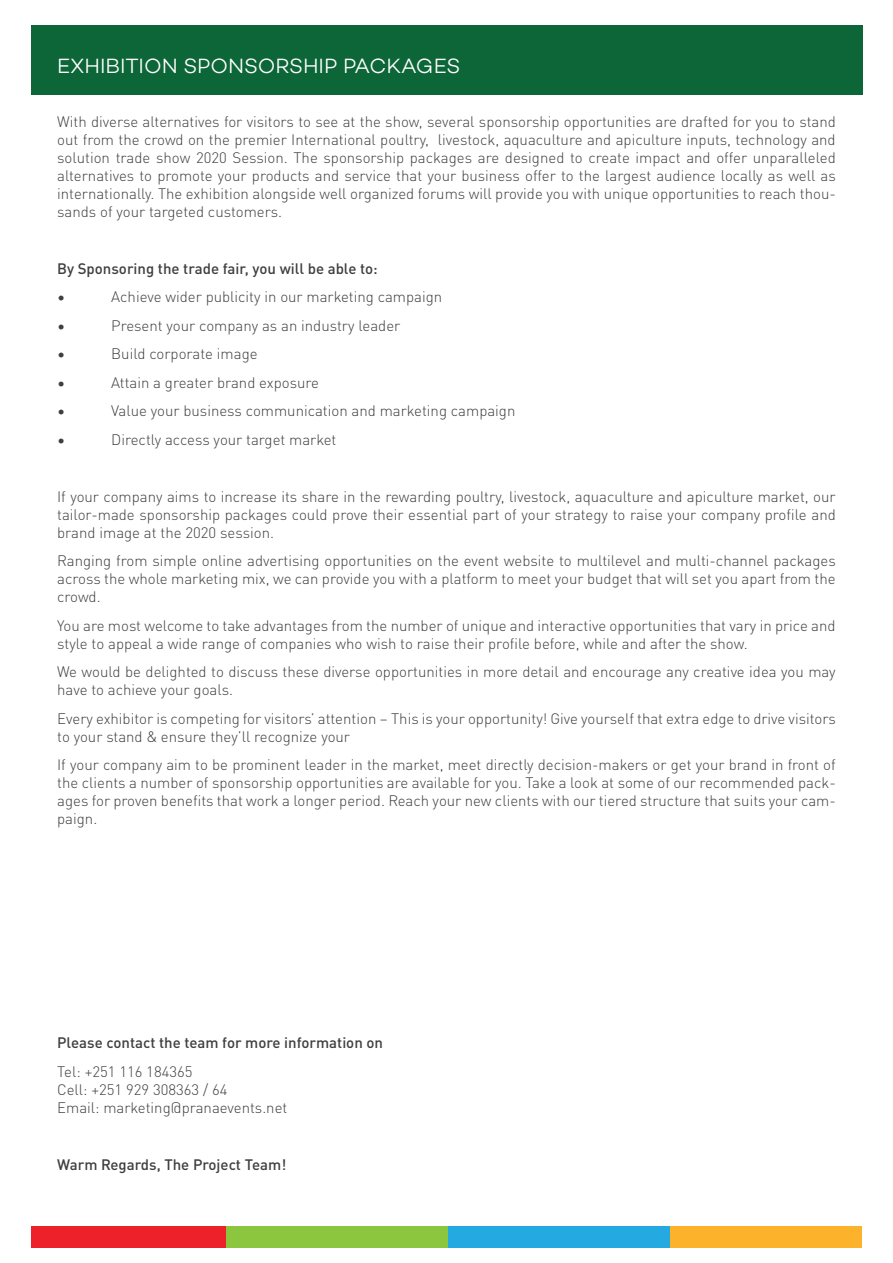
<style>
.page{position:relative;width:893px;height:1263px;background:#fff}
.page>*{position:absolute;margin:0;border:0;box-sizing:border-box;transform-origin:0 0}
.t1{font:21px "Campton Light DEMO";color:#fff}
.t2{font:300 15px/18px "DIN Pro";color:#3e3e3f;text-align:justify}
.t3{font:500 15px "DIN Pro";color:#3e3e3f}
</style>
<div class="page">
<div style="left:31px;top:26px;width:831px;height:69px;background:#0c6638"></div>
<div style="left:31px;top:1226px;width:196px;height:21px;background:#ec2129"></div>
<div style="left:227px;top:1226px;width:222px;height:21px;background:#8bc63e"></div>
<div style="left:449px;top:1226px;width:222px;height:21px;background:#24aae1"></div>
<div style="left:671px;top:1226px;width:191px;height:21px;background:#fcb32b"></div>
<h1 class="t1" style="left:57px;top:55px;width:405px">EXHIBITION SPONSORSHIP PACKAGES</h1>
<p class="t2" style="left:57px;top:111px;width:780px">With diverse alternatives for visitors to see at the show, several sponsorship opportunities are drafted for you to stand out from the crowd on the premier International poultry, livestock, aquaculture and apiculture inputs, technology and solution trade show 2020 Session. The sponsorship packages are designed to create impact and offer unparalleled alternatives to promote your products and service that your business offer to the largest audience locally as well as internationally. The exhibition alongside well organized forums will provide you with unique opportunities to reach thou&shy;sands of your targeted customers.</p>
<p class="t3" style="left:57px;top:257px;width:322px">By Sponsoring the trade fair, you will be able to:</p>
<p class="t2" style="left:57px;top:287px;width:10px">•</p>
<p class="t2" style="left:111px;top:287px;width:333px">Achieve wider publicity in our marketing campaign</p>
<p class="t2" style="left:57px;top:315px;width:10px">•</p>
<p class="t2" style="left:111px;top:315px;width:291px">Present your company as an industry leader</p>
<p class="t2" style="left:57px;top:344px;width:10px">•</p>
<p class="t2" style="left:111px;top:344px;width:148px">Build corporate image</p>
<p class="t2" style="left:57px;top:372px;width:10px">•</p>
<p class="t2" style="left:111px;top:372px;width:209px">Attain a greater brand exposure</p>
<p class="t2" style="left:57px;top:401px;width:10px">•</p>
<p class="t2" style="left:111px;top:401px;width:406px">Value your business communication and marketing campaign</p>
<p class="t2" style="left:57px;top:429px;width:10px">•</p>
<p class="t2" style="left:111px;top:429px;width:227px">Directly access your target market</p>
<p class="t2" style="left:57px;top:486px;width:780px">If your company aims to increase its share in the rewarding poultry, livestock, aquaculture and apiculture market, our tailor-made sponsorship packages could prove their essential part of your strategy to raise your company profile and brand image at the 2020 session.</p>
<p class="t2" style="left:57px;top:551px;width:780px">Ranging from simple online advertising opportunities on the event website to multilevel and multi-channel packages across the whole marketing mix, we can provide you with a platform to meet your budget that will set you apart from the crowd.</p>
<p class="t2" style="left:57px;top:615px;width:780px">You are most welcome to take advantages from the number of unique and interactive opportunities that vary in price and style to appeal a wide range of companies who wish to raise their profile before, while and after the show.</p>
<p class="t2" style="left:57px;top:662px;width:780px">We would be delighted to discuss these diverse opportunities in more detail and encourage any creative idea you may have to achieve your goals.</p>
<p class="t2" style="left:57px;top:708px;width:780px">Every exhibitor is competing for visitors’ attention – This is your opportunity! Give yourself that extra edge to drive visitors to your stand &amp; ensure they’ll recognize your</p>
<p class="t2" style="left:57px;top:755px;width:780px">If your company aim to be prominent leader in the market, meet directly decision-makers or get your brand in front of the clients a number of sponsorship opportunities are available for you. Take a look at some of our recommended pack&shy;ages for proven benefits that work a longer period. Reach your new clients with our tiered structure that suits your cam&shy;paign.</p>
<p class="t3" style="left:57px;top:1031px;width:327px">Please contact the team for more information on</p>
<p class="t2" style="left:57px;top:1061px;width:232px;text-align:left">Tel: +251 116 184365<br>Cell: +251 929 308363 / 64<br>Email: marketing@pranaevents.net</p>
<p class="t3" style="left:57px;top:1153px;width:231px">Warm Regards, The Project Team!</p>
</div>
